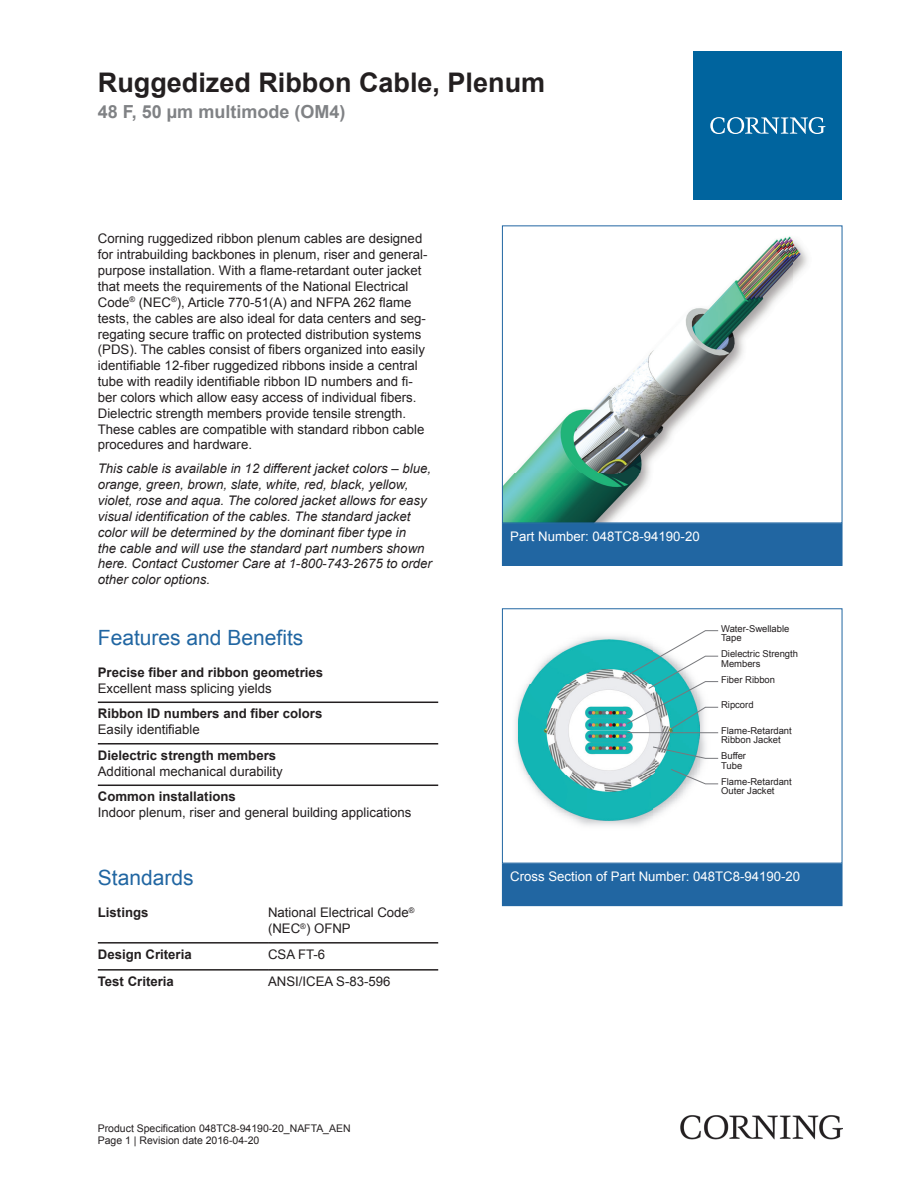
<style>
.page{position:relative;width:919px;height:1187px;background:#fff}
.page>*{position:absolute;margin:0;border:0;box-sizing:border-box;transform-origin:0 0}
.t1{font:700 27px "Arial";color:#231f20}
.t2{font:21px "Arial";color:#2166a2}
.t3{font:700 18px "Arial";color:#808285}
.t4{font:13.2px/15.9px "Arial";color:#231f20}
.t5{font:italic 13.2px/15.9px "Arial";color:#231f20}
.t6{font:700 13.2px "Arial";color:#231f20}
.t7{font:13.2px "Arial";color:#fff}
.t8{font:10.5px/12.6px "Arial";color:#231f20}
.t9{font:9.45px/9.4px "Arial";color:#231f20}
.s1{font-style:normal}
</style>
<div class="page">
<img style="left:504px;top:236px;width:304px;height:285px">
<div style="left:502px;top:225px;width:340px;height:298px;border:1px solid #2166a2"></div>
<div style="left:502px;top:523px;width:340px;height:42px;background:#2166a2"></div>
<div style="left:502px;top:523px;width:340px;height:43px;border:1px solid #2166a2"></div>
<img style="left:515px;top:636px;width:196px;height:190px">
<img style="left:518px;top:639px;width:181px;height:181px">
<svg style="left:621px;top:630px;width:97px;height:154px"></svg>
<div style="left:502px;top:608px;width:340px;height:255px;border:1px solid #2166a2"></div>
<div style="left:502px;top:863px;width:340px;height:42px;background:#2166a2"></div>
<div style="left:502px;top:863px;width:340px;height:42px;border:1px solid #2166a2"></div>
<hr style="left:98px;top:701px;width:340px;height:2px;background:#231f20">
<hr style="left:98px;top:743px;width:340px;height:1px;background:#231f20">
<hr style="left:98px;top:784px;width:340px;height:2px;background:#231f20">
<hr style="left:98px;top:942px;width:170px;height:1px;background:#231f20">
<hr style="left:268px;top:942px;width:170px;height:1px;background:#231f20">
<hr style="left:98px;top:969px;width:170px;height:1px;background:#231f20">
<hr style="left:268px;top:969px;width:170px;height:1px;background:#231f20">
<div style="left:693px;top:51px;width:149px;height:149px;background:#00649e"></div>
<svg style="left:710px;top:117px;width:115px;height:17px"></svg>
<img style="left:680px;top:1115px;width:162px;height:24px">
<h1 class="t1" style="left:98px;top:64px;width:449px">Ruggedized Ribbon Cable, Plenum</h1>
<h3 class="t3" style="left:98px;top:100px;width:249px">48 F, 50 µm multimode (OM4)</h3>
<p class="t4" style="left:98px;top:231px;width:331px">Corning ruggedized ribbon plenum cables are designed for intrabuilding backbones in plenum, riser and general - purpose installation. With a flame -retardant outer jacket that meets the requirements of the National Electrical Code<sup>®</sup> (NEC<sup>®</sup>), Article 770 -51(A) and NFPA 262 flame tests, the cables are also ideal for data centers and seg&shy;regating secure traffic on protected distribution systems (PDS). The cables consist of fibers organized into easily identifiable 12 -fiber ruggedized ribbons inside a central tube with readily identifiable ribbon ID numbers and fi&shy;ber colors which allow easy access of individual fibers.<br>Dielectric strength members provide tensile strength.<br>These cables are compatible with standard ribbon cable procedures and hardware.</p>
<p class="t5" style="left:98px;top:461px;width:335px">This cable is available in 12 different jacket colors – blue, orange, green, brown, slate, white, red, black, yellow, violet, rose and aqua. The colored jacket allows for easy visual identification of the cables. The standard jacket color will be determined by the dominant fiber type in<br>the cable and will use the standard part numbers shown here. Contact Customer Care at 1 <span class="s1">-</span>800 <span class="s1">-</span>743 <span class="s1">-</span>2675 to order other color options.</p>
<h2 class="t2" style="left:98px;top:623px;width:207px">Features and Benefits</h2>
<p class="t6" style="left:98px;top:663px;width:227px">Precise fiber and ribbon geometries</p>
<p class="t4" style="left:98px;top:680px;width:175px">Excellent mass splicing yields</p>
<p class="t6" style="left:98px;top:705px;width:226px">Ribbon ID numbers and fiber colors</p>
<p class="t4" style="left:98px;top:721px;width:103px">Easily identifiable</p>
<p class="t6" style="left:98px;top:746px;width:180px">Dielectric strength members</p>
<p class="t4" style="left:98px;top:763px;width:186px">Additional mechanical durability</p>
<p class="t6" style="left:98px;top:788px;width:139px">Common installations</p>
<p class="t4" style="left:98px;top:804px;width:315px">Indoor plenum, riser and general building applications</p>
<h2 class="t2" style="left:98px;top:864px;width:97px">Standards</h2>
<p class="t6" style="left:98px;top:904px;width:52px">Listings</p>
<p class="t4" style="left:268px;top:904px;width:148px">National Electrical Code<sup>® </sup>(NEC<sup>®</sup>) OFNP</p>
<p class="t6" style="left:98px;top:945px;width:95px">Design Criteria</p>
<p class="t4" style="left:268px;top:946px;width:59px">CSA FT-6</p>
<p class="t6" style="left:98px;top:972px;width:78px">Test Criteria</p>
<p class="t4" style="left:268px;top:973px;width:124px">ANSI/ICEA S-83-596</p>
<p class="t8" style="left:98px;top:1121px;width:254px">Product Specification 048TC8-94190-20_NAFTA_AEN<br>Page 1 | Revision date 2016-04-20</p>
<p class="t7" style="left:510px;top:527px;width:191px">Part Number: 048TC8-94190-20</p>
<p class="t9" style="left:721px;top:623px;width:70px">Water-Swellable<br>Tape</p>
<p class="t9" style="left:721px;top:649px;width:78px">Dielectric Strength<br>Members</p>
<p class="t9" style="left:721px;top:674px;width:55px">Fiber Ribbon</p>
<p class="t9" style="left:721px;top:700px;width:34px">Ripcord</p>
<p class="t9" style="left:721px;top:725px;width:72px">Flame-Retardant<br>Ribbon Jacket</p>
<p class="t9" style="left:721px;top:751px;width:26px">Buffer<br>Tube</p>
<p class="t9" style="left:721px;top:776px;width:72px">Flame-Retardant<br>Outer Jacket</p>
<p class="t7" style="left:510px;top:867px;width:291px">Cross Section of Part Number: 048TC8-94190-20</p>
</div>
